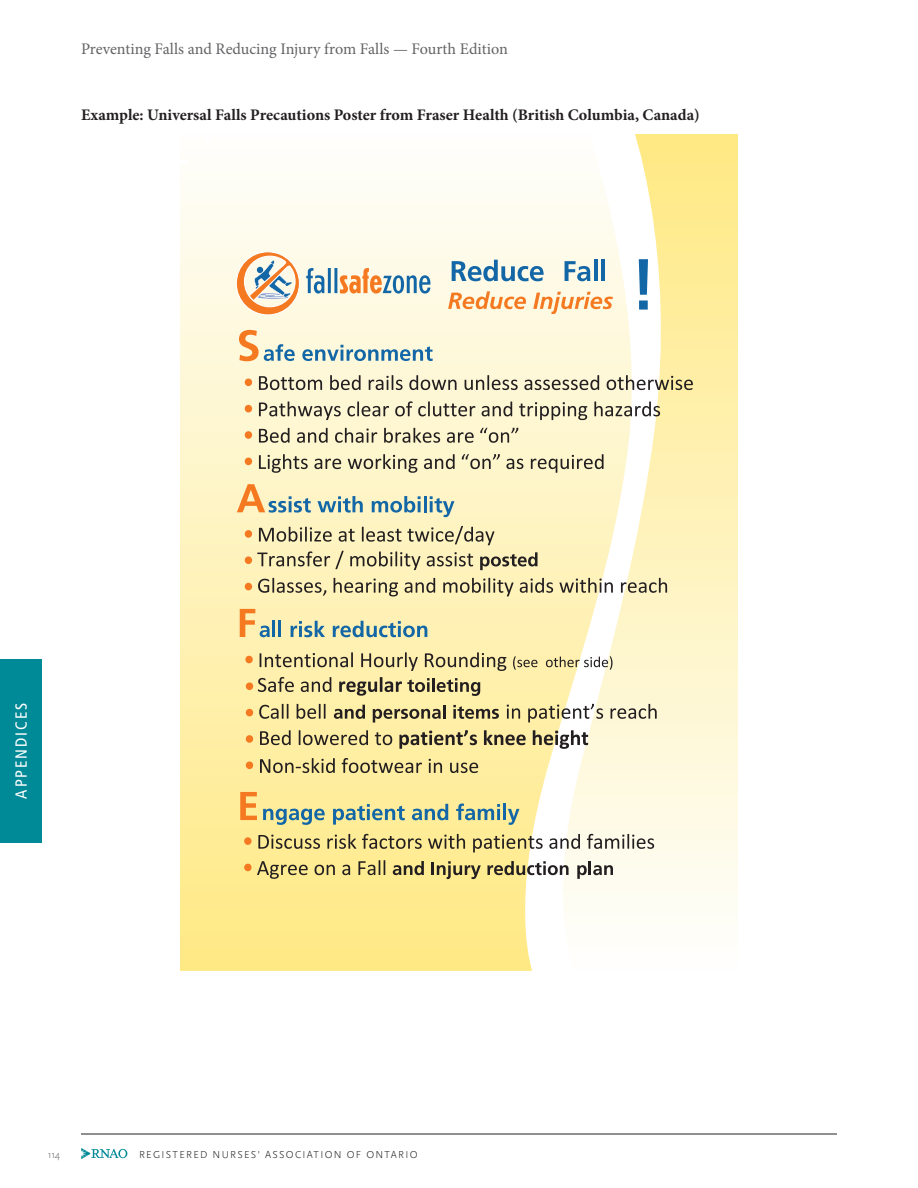
<style>
.page{position:relative;width:918px;height:1188px;background:#fff}
.page>*{position:absolute;margin:0;border:0;box-sizing:border-box;transform-origin:0 0}
.MAIN___figure___head{font:700 16.2px "Minion Pro";color:#231f20}
.t1{font:16.2px "Minion Pro";color:#636366}
.t2{font:condensed 16.2px "Frutiger";letter-spacing:.12em;color:#fff}
.t3{font:300 10.5px "Scala Sans OT";letter-spacing:.12em;color:#231f20}
.t4{font:300 10.5px "Scala Sans OT";color:#636366}
</style>
<div class="page">
<svg style="left:81px;top:1148px;width:46px;height:11px"></svg>
<div style="left:0;top:659px;width:42px;height:183px;background:#008996"></div>
<hr style="left:81px;top:1134px;width:756px;height:1px;background:#231f20">
<div style="left:238px;top:134px;width:500px;height:837px;background:linear-gradient(to bottom,#ffe982,#fefefc)"></div>
<svg style="left:644px;top:134px;width:33px;height:837px"></svg>
<svg style="left:180px;top:134px;width:464px;height:837px"></svg>
<svg style="left:236px;top:251px;width:64px;height:64px;background:#e6caae"></svg>
<svg style="left:306px;top:268px;width:124px;height:26px;background:#c4c2b8"></svg>
<svg style="left:239px;top:330px;width:56px;height:31px;background:#dfcfb2"></svg>
<svg style="left:302px;top:345px;width:131px;height:16px;background:#a9c4c8"></svg>
<svg style="left:245px;top:379px;width:7px;height:7px"></svg>
<svg style="left:259px;top:375px;width:434px;height:15px;background:#c5bea6"></svg>
<svg style="left:245px;top:405px;width:7px;height:7px"></svg>
<svg style="left:259px;top:401px;width:401px;height:19px;background:#d0caaf"></svg>
<svg style="left:245px;top:431px;width:7px;height:8px"></svg>
<svg style="left:259px;top:428px;width:259px;height:15px;background:#c7c0a3"></svg>
<svg style="left:245px;top:458px;width:7px;height:7px"></svg>
<svg style="left:259px;top:454px;width:345px;height:19px;background:#d2cba9"></svg>
<svg style="left:237px;top:484px;width:74px;height:29px;background:#decea7"></svg>
<svg style="left:317px;top:496px;width:46px;height:17px"></svg>
<svg style="left:372px;top:496px;width:49px;height:17px"></svg>
<hr style="left:424px;top:496px;width:3px;height:16px;background:#1367a7">
<svg style="left:430px;top:496px;width:24px;height:21px"></svg>
<svg style="left:245px;top:530px;width:7px;height:8px"></svg>
<svg style="left:259px;top:526px;width:235px;height:19px;background:#cec59e"></svg>
<svg style="left:339px;top:677px;width:91px;height:19px;background:#beb282"></svg>
<hr style="left:432px;top:678px;width:3px;height:14px;background:#231f20">
<svg style="left:437px;top:678px;width:43px;height:18px"></svg>
<svg style="left:245px;top:583px;width:7px;height:7px"></svg>
<svg style="left:245px;top:551px;width:228px;height:19px;background:#d4c99d"></svg>
<svg style="left:480px;top:552px;width:58px;height:18px"></svg>
<svg style="left:258px;top:578px;width:409px;height:18px;background:#cec59c"></svg>
<svg style="left:240px;top:609px;width:30px;height:28px"></svg>
<hr style="left:272px;top:621px;width:3px;height:16px;background:#1367a7">
<svg style="left:279px;top:621px;width:2px;height:16px"></svg>
<svg style="left:291px;top:621px;width:34px;height:16px"></svg>
<svg style="left:333px;top:621px;width:94px;height:16px;background:#a4bcae"></svg>
<svg style="left:246px;top:677px;width:85px;height:15px"></svg>
<svg style="left:259px;top:704px;width:67px;height:15px"></svg>
<svg style="left:334px;top:705px;width:31px;height:14px"></svg>
<svg style="left:373px;top:709px;width:68px;height:14px"></svg>
<hr style="left:443px;top:705px;width:3px;height:14px;background:#231f20">
<svg style="left:453px;top:705px;width:46px;height:14px"></svg>
<svg style="left:507px;top:704px;width:150px;height:18px;background:#d0c8a8"></svg>
<svg style="left:246px;top:709px;width:7px;height:7px"></svg>
<svg style="left:260px;top:730px;width:132px;height:15px;background:#c2b47f"></svg>
<svg style="left:399px;top:730px;width:189px;height:19px;background:#bcb185"></svg>
<svg style="left:246px;top:735px;width:7px;height:8px"></svg>
<svg style="left:246px;top:762px;width:7px;height:7px"></svg>
<svg style="left:260px;top:758px;width:218px;height:15px;background:#c6b87f"></svg>
<svg style="left:240px;top:792px;width:17px;height:28px"></svg>
<svg style="left:263px;top:809px;width:62px;height:16px"></svg>
<svg style="left:333px;top:804px;width:72px;height:21px;background:#b5c39d"></svg>
<svg style="left:412px;top:804px;width:36px;height:16px"></svg>
<svg style="left:456px;top:804px;width:44px;height:16px"></svg>
<hr style="left:503px;top:804px;width:3px;height:16px;background:#1367a7">
<svg style="left:508px;top:809px;width:11px;height:16px"></svg>
<svg style="left:244px;top:837px;width:8px;height:8px"></svg>
<svg style="left:258px;top:834px;width:396px;height:19px;background:#d1c694"></svg>
<svg style="left:244px;top:860px;width:141px;height:19px;background:#d5c37a"></svg>
<svg style="left:393px;top:861px;width:31px;height:14px"></svg>
<svg style="left:432px;top:861px;width:49px;height:18px"></svg>
<svg style="left:487px;top:861px;width:82px;height:14px"></svg>
<svg style="left:577px;top:861px;width:36px;height:18px"></svg>
<svg style="left:452px;top:260px;width:92px;height:21px;background:#9bbccc"></svg>
<svg style="left:565px;top:261px;width:25px;height:20px"></svg>
<hr style="left:594px;top:260px;width:4px;height:21px;background:#1367a7">
<hr style="left:601px;top:260px;width:4px;height:21px;background:#1367a7">
<svg style="left:639px;top:259px;width:9px;height:51px"></svg>
<svg style="left:180px;top:160px;width:9px;height:4px"></svg>
<svg style="left:206px;top:134px;width:4px;height:9px"></svg>
<svg style="left:245px;top:656px;width:8px;height:7px"></svg>
<svg style="left:260px;top:652px;width:246px;height:19px;background:#cfc390"></svg>
<svg style="left:513px;top:656px;width:100px;height:14px"></svg>
<svg style="left:448px;top:291px;width:78px;height:18px"></svg>
<svg style="left:533px;top:292px;width:80px;height:22px;background:#fad2a7"></svg>
<p class="t1" style="left:81px;top:38px;width:428px">Preventing Falls and Reducing Injury from Falls — Fourth Edition</p>
<p class="MAIN___figure___head" style="left:81px;top:103px;width:620px">Example: Universal Falls Precautions Poster from Fraser Health (British Columbia, Canada)</p>
<p class="t2" style="left:12px;top:799px;width:97px;rotate:-90deg">APPENDICES</p>
<p class="t4" style="left:48px;top:1148px;width:14px">114</p>
<p class="t3" style="left:139px;top:1148px;width:280px">REGISTERED NURSES’ ASSOCIATION OF ONTARIO</p>
</div>
